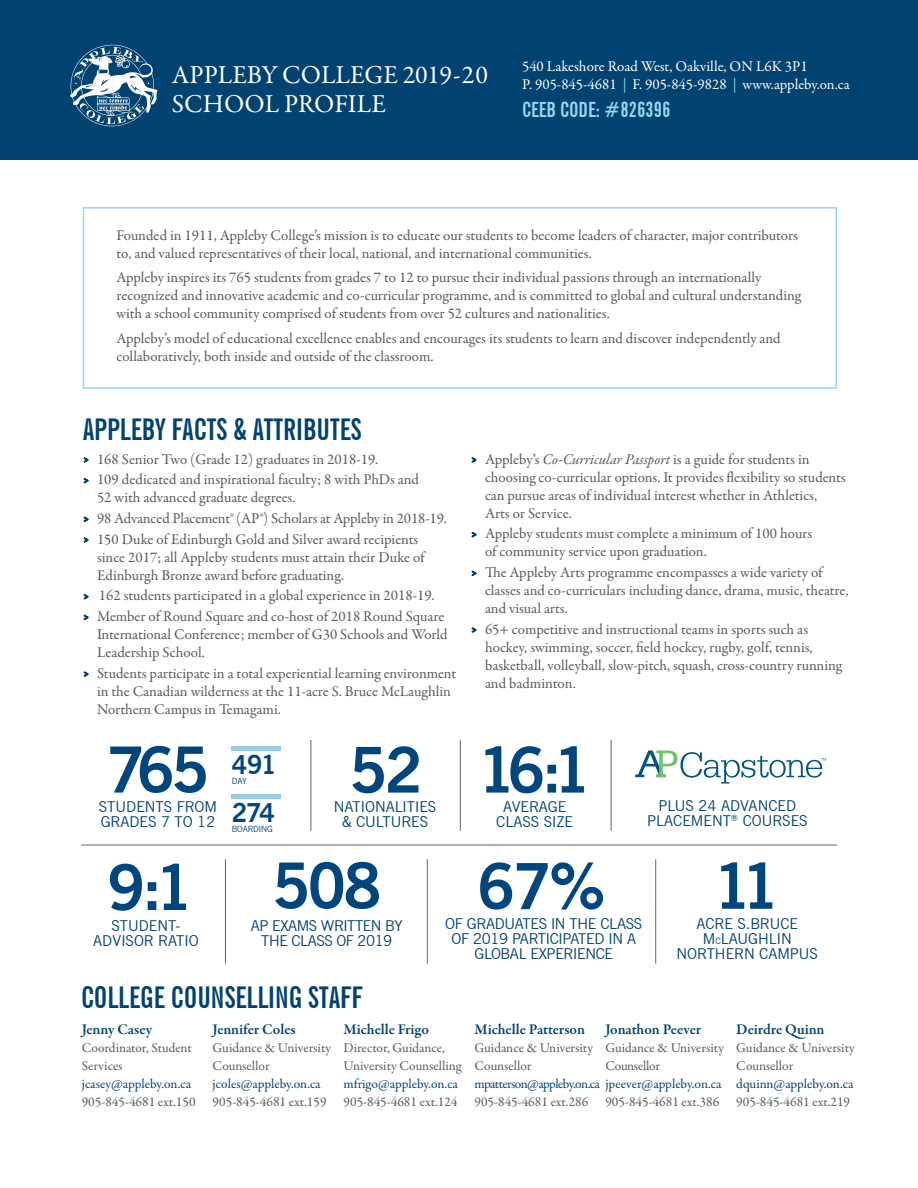
<style>
.page{position:relative;width:918px;height:1188px;background:#fff}
.page>*{position:absolute;margin:0;border:0;box-sizing:border-box;transform-origin:0 0}
.t1{font:700 63px "News Gothic BT";letter-spacing:-.05em;color:#00467e}
.t2{font:700 extra-condensed 30px "News Gothic BT";color:#004270}
.t3{font:25.95px/28.7px "Garamond Premr Pro";color:#fff}
.t4{font:700 25.65px "News Gothic BT";letter-spacing:-.06em;color:#00467e}
.t5{font:700 extra-condensed 21px "News Gothic BT";color:#9ad5f4}
.t6{font:15px/18px "Garamond Premr Pro";color:#57585a}
.t7{font:15px/15px "News Gothic BT";color:#004270;text-align:center}
.t8{font:15px/18px "Garamond Premr Pro";color:#fff}
.t9{font:600 15px "Garamond Premr Pro";letter-spacing:-.005em;color:#004270}
.t10{font:15px/15px "News Gothic BT";letter-spacing:-.02em;color:#004270;text-align:center}
.t11{font:15px/15px "News Gothic BT";letter-spacing:-.03em;color:#004270;text-align:center}
.t12{font:13.5px/18px "Garamond Premr Pro";color:#57585a}
.t13{font:13.5px "Garamond Premr Pro";letter-spacing:-.005em;color:#004270}
.t14{font:13.5px "Garamond Premr Pro";letter-spacing:-.035em;color:#004270}
.t15{font:8.55px "News Gothic BT";letter-spacing:-.02em;color:#00467e}
.s1{color:#9ad5f4}
.s2{font-size:9px;color:#004270}
.s3{font-style:italic}
.s4{font-size:9px}
</style>
<div class="page">
<div style="left:0;top:0;width:918px;height:160px;background:#004270"></div>
<svg style="left:70px;top:45px;width:88px;height:81px"></svg>
<svg style="left:83px;top:457px;width:6px;height:6px"></svg>
<svg style="left:83px;top:477px;width:6px;height:7px"></svg>
<svg style="left:83px;top:516px;width:6px;height:7px"></svg>
<svg style="left:83px;top:537px;width:6px;height:6px"></svg>
<svg style="left:83px;top:594px;width:6px;height:6px"></svg>
<svg style="left:83px;top:614px;width:6px;height:7px"></svg>
<svg style="left:83px;top:671px;width:6px;height:6px"></svg>
<svg style="left:471px;top:457px;width:6px;height:6px"></svg>
<svg style="left:471px;top:531px;width:6px;height:7px"></svg>
<svg style="left:471px;top:570px;width:6px;height:7px"></svg>
<svg style="left:471px;top:627px;width:6px;height:6px"></svg>
<div style="left:83px;top:207px;width:754px;height:182px;border:2px solid #9ad5f4"></div>
<hr style="left:81px;top:845px;width:756px;height:1px;background:#5f6369">
<hr style="left:225px;top:859px;width:1px;height:105px;background:#5f6369">
<hr style="left:427px;top:859px;width:1px;height:105px;background:#5f6369">
<hr style="left:655px;top:859px;width:1px;height:105px;background:#5f6369">
<svg style="left:635px;top:751px;width:191px;height:33px"></svg>
<hr style="left:311px;top:740px;width:1px;height:91px;background:#5f6369">
<hr style="left:460px;top:740px;width:1px;height:91px;background:#5f6369">
<hr style="left:611px;top:740px;width:1px;height:91px;background:#5f6369">
<hr style="left:231px;top:747px;width:50px;height:4px;background:#97caeb">
<div style="left:231px;top:794px;width:50px;height:5px;background:#97caeb"></div>
<h3 class="t3" style="left:172px;top:61px;width:318px">APPLEBY COLLEGE 2019-20<br>SCHOOL PROFILE</h3>
<p class="t8" style="left:522px;top:58px;width:329px">540 Lakeshore Road West, Oakville, ON L6K 3P1<br>P. 905-845-4681 <span class="s1">|</span> F. 905-845-9828 <span class="s1">|</span> www.appleby.on.ca</p>
<h3 class="t5" style="left:522px;top:97px;width:150px">CEEB CODE: #826396</h3>
<p class="t6" style="left:116px;top:226px;width:683px">Founded in 1911, Appleby College’s mission is to educate our students to become leaders of character, major contributors to, and valued representatives of their local, national, and international communities.</p>
<p class="t6" style="left:116px;top:269px;width:686px">Appleby inspires its 765 students from grades 7 to 12 to pursue their individual passions through an internationally recognized and innovative academic and co-curricular programme, and is committed to global and cultural understanding with a school community comprised of students from over 52 cultures and nationalities.</p>
<p class="t6" style="left:116px;top:330px;width:666px">Appleby’s model of educational excellence enables and encourages its students to learn and discover independently and collaboratively, both inside and outside of the classroom.</p>
<h2 class="t2" style="left:83px;top:411px;width:280px">APPLEBY FACTS &amp; ATTRIBUTES</h2>
<p class="t6" style="left:84px;top:449px;width:337px;line-height:20.7px"><span class="s2">&gt;</span> 168 Senior Two (Grade 12) graduates in 2018-19.<br><span class="s2">&gt;</span> 109 dedicated and inspirational faculty; 8 with PhDs and</p>
<p class="t6" style="left:84px;top:488px;width:365px;line-height:20.7px;text-indent:14px">52 with advanced graduate degrees.<br><span class="s2">&gt;</span> 98 Advanced Placement® (AP®) Scholars at Appleby in 2018-19. <span class="s2">&gt;</span> 150 Duke of Edinburgh Gold and Silver award recipients</p>
<p class="t6" style="left:97px;top:548px;width:329px">since 2017; all Appleby students must attain their Duke of<br>Edinburgh Bronze award before graduating.</p>
<p class="t6" style="left:84px;top:586px;width:362px;line-height:20.7px"><span class="s2">&gt;</span> 162 students participated in a global experience in 2018-19.<br><span class="s2">&gt;</span> Member of Round Square and co-host of 2018 Round Square</p>
<p class="t6" style="left:97px;top:626px;width:352px">International Conference; member of G30 Schools and World<br>Leadership School.</p>
<p class="t6" style="left:97px;top:665px;width:361px;text-indent:-14px"><span class="s2">&gt;</span> Students participate in a total experiential learning environment in the Canadian wilderness at the 11-acre S. Bruce McLaughlin<br>Northern Campus in Temagami.</p>
<h1 class="t1" style="left:107px;top:732px;width:104px">765</h1>
<h3 class="t4" style="left:232px;top:750px;width:46px">491</h3>
<p class="t15" style="left:232px;top:776px;width:17px">DAY</p>
<h3 class="t4" style="left:232px;top:797px;width:45px">274</h3>
<p class="t15" style="left:232px;top:824px;width:42px">BOARDING</p>
<p class="t7" style="left:99px;top:799px;width:120px">STUDENTS FROM</p>
<p class="t7" style="left:101px;top:814px;width:116px">GRADES 7 TO 12</p>
<h1 class="t1" style="left:349px;top:732px;width:75px">52</h1>
<p class="t7" style="left:334px;top:799px;width:104px">NATIONALITIES &amp; CULTURES</p>
<p class="t6" style="left:485px;top:450px;width:362px;text-indent:-14px"><span class="s2">&gt;</span> Appleby’s <span class="s3">Co-Curricular Passport</span> is a guide for students in choosing co-curricular options. It provides flexibility so students can pursue areas of individual interest whether in Athletics,<br>Arts or Service.</p>
<p class="t6" style="left:485px;top:525px;width:329px;text-indent:-14px"><span class="s2">&gt;</span> Appleby students must complete a minimum of 100 hours of community service upon graduation.</p>
<p class="t6" style="left:485px;top:564px;width:365px;text-indent:-14px"><span class="s2">&gt;</span> The Appleby Arts programme encompasses a wide variety of classes and co-curriculars including dance, drama, music, theatre, and visual arts.</p>
<p class="t6" style="left:485px;top:620px;width:359px;text-indent:-14px"><span class="s2">&gt;</span> 65+ competitive and instructional teams in sports such as hockey, swimming, soccer, field hockey, rugby, golf, tennis, basketball, volleyball, slow-pitch, squash, cross-country running and badminton.</p>
<h1 class="t1" style="left:478px;top:732px;width:115px">16:1</h1>
<p class="t7" style="left:496px;top:799px;width:78px">AVERAGE<br>CLASS SIZE</p>
<p class="t7" style="left:647px;top:798px;width:162px">PLUS 24 ADVANCED<br>PLACEMENT<sup>®</sup> COURSES</p>
<h1 class="t1" style="left:107px;top:849px;width:88px">9:1</h1>
<p class="t7" style="left:93px;top:918px;width:107px">STUDENT-<br>ADVISOR RATIO</p>
<h1 class="t1" style="left:272px;top:848px;width:111px">508</h1>
<p class="t11" style="left:251px;top:918px;width:153px">AP EXAMS WRITTEN BY<br>THE CLASS OF 2019</p>
<h1 class="t1" style="left:477px;top:848px;width:130px">67%</h1>
<p class="t10" style="left:445px;top:916px;width:198px">OF GRADUATES IN THE CLASS<br>OF 2019 PARTICIPATED IN A<br>GLOBAL EXPERIENCE</p>
<h1 class="t1" style="left:714px;top:848px;width:68px">11</h1>
<p class="t7" style="left:676px;top:916px;width:143px">ACRE S.BRUCE<br>M<span class="s4">C</span>LAUGHLIN<br>NORTHERN CAMPUS</p>
<h2 class="t2" style="left:81px;top:980px;width:283px">COLLEGE COUNSELLING STAFF</h2>
<p class="t9" style="left:82px;top:1020px;width:72px">Jenny Casey</p>
<p class="t12" style="left:82px;top:1039px;width:112px">Coordinator, Student<br>Services</p>
<p class="t13" style="left:82px;top:1075px;width:111px">jcasey@appleby.on.ca</p>
<p class="t12" style="left:82px;top:1093px;width:115px">905-845-4681 ext.150</p>
<p class="t9" style="left:213px;top:1020px;width:85px">Jennifer Coles</p>
<p class="t12" style="left:213px;top:1039px;width:120px">Guidance &amp; University<br>Counsellor</p>
<p class="t13" style="left:213px;top:1075px;width:109px">jcoles@appleby.on.ca</p>
<p class="t12" style="left:213px;top:1093px;width:115px">905-845-4681 ext.159</p>
<p class="t9" style="left:344px;top:1020px;width:87px">Michelle Frigo</p>
<p class="t12" style="left:344px;top:1039px;width:119px">Director, Guidance,<br>University Counselling</p>
<p class="t13" style="left:344px;top:1075px;width:116px">mfrigo@appleby.on.ca</p>
<p class="t12" style="left:344px;top:1093px;width:115px">905-845-4681 ext.124</p>
<p class="t9" style="left:474px;top:1020px;width:112px">Michelle Patterson</p>
<p class="t12" style="left:474px;top:1039px;width:120px">Guidance &amp; University<br>Counsellor</p>
<p class="t14" style="left:474px;top:1075px;width:249px">mpatterson@appleby.on.ca jpeever@appleby.on.ca</p>
<p class="t12" style="left:474px;top:1093px;width:115px">905-845-4681 ext.286</p>
<p class="t9" style="left:605px;top:1020px;width:97px">Jonathon Peever</p>
<p class="t12" style="left:605px;top:1039px;width:120px">Guidance &amp; University<br>Counsellor</p>
<p class="t12" style="left:605px;top:1093px;width:115px">905-845-4681 ext.386</p>
<p class="t9" style="left:736px;top:1020px;width:90px">Deirdre Quinn</p>
<p class="t12" style="left:736px;top:1039px;width:120px">Guidance &amp; University<br>Counsellor</p>
<p class="t13" style="left:736px;top:1075px;width:119px">dquinn@appleby.on.ca</p>
<p class="t12" style="left:736px;top:1093px;width:115px">905-845-4681 ext.219</p>
</div>
